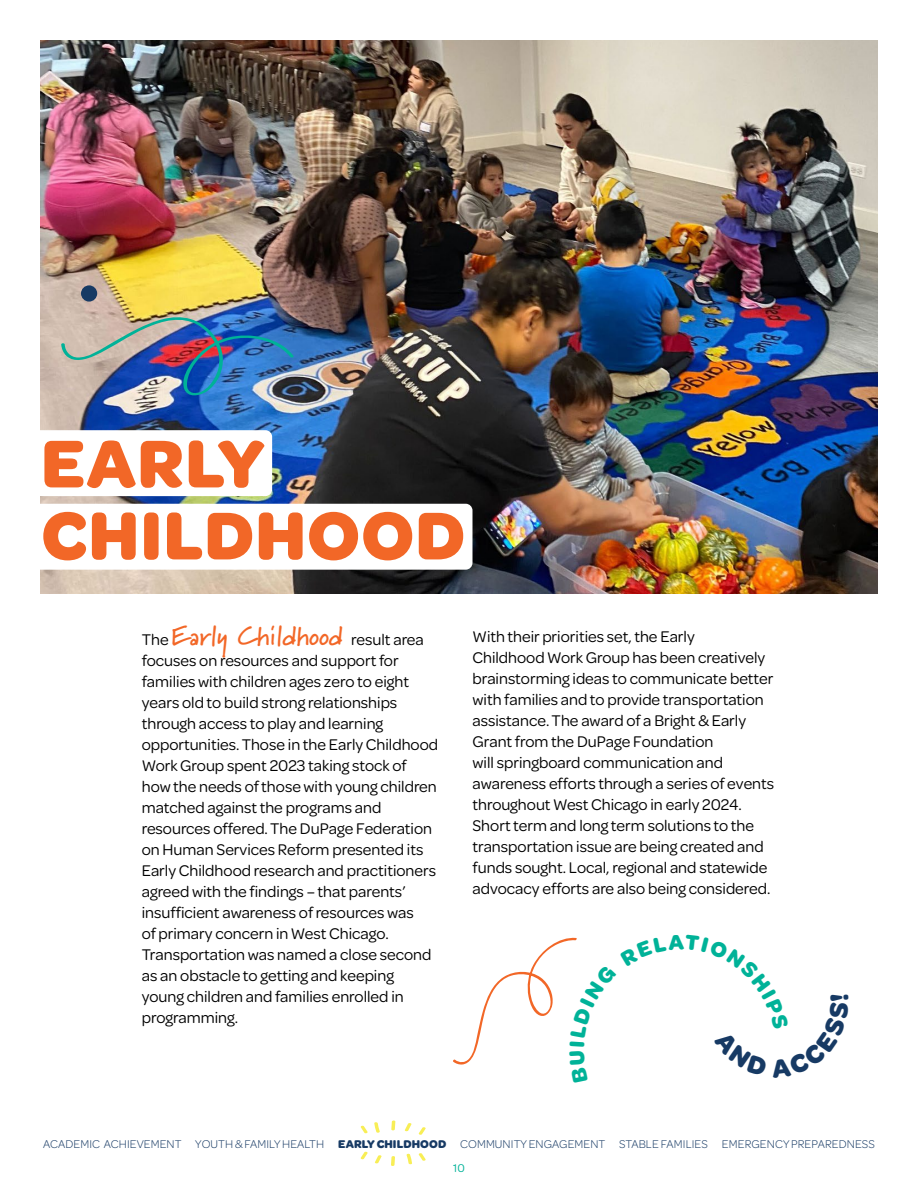
<style>
.page{position:relative;width:918px;height:1188px;background:#fff}
.page>*{position:absolute;margin:0;border:0;box-sizing:border-box;transform-origin:0 0}
.t1{font:700 72px/72px "Omnes";letter-spacing:.02em;color:#f26727}
.t2{font:700 27px "Marydale";color:#f26727}
.t3{font:16.5px/21px "Omnes";color:#000}
.t4{font:300 12px/24.3px "Omnes";letter-spacing:.01em;color:#173a64;text-align:center}
.s1{font-family:"Omnes";font-weight:400;font-size:16.5px;color:#000}
.s2{font-weight:700}
.s3{font-weight:400;color:#00b298}
</style>
<div class="page">
<img style="left:40px;top:40px;width:838px;height:554px">
<div style="left:0;top:430px;width:272px;height:66px;background:#fff;border-radius:7px"></div>
<div style="left:0;top:504px;width:472px;height:66px;background:#fff;border-radius:7px"></div>
<svg style="left:374px;top:1122px;width:6px;height:11px"></svg>
<svg style="left:391px;top:1120px;width:4px;height:11px"></svg>
<svg style="left:404px;top:1123px;width:8px;height:9px"></svg>
<svg style="left:418px;top:1127px;width:8px;height:8px"></svg>
<svg style="left:360px;top:1125px;width:8px;height:9px"></svg>
<svg style="left:406px;top:1153px;width:6px;height:12px"></svg>
<svg style="left:391px;top:1156px;width:4px;height:10px"></svg>
<svg style="left:375px;top:1155px;width:7px;height:9px"></svg>
<svg style="left:360px;top:1151px;width:8px;height:9px"></svg>
<svg style="left:418px;top:1153px;width:8px;height:8px"></svg>
<img style="left:61px;top:314px;width:234px;height:84px">
<div style="left:81px;top:285px;width:16px;height:17px;background:#173a64;border-radius:50%"></div>
<svg style="left:453px;top:937px;width:124px;height:128px"></svg>
<h1 class="t1" style="left:41px;top:423px;width:425px">EARLY<br>CHILDHOOD</h1>
<h2 class="t2" style="left:142px;top:620px;width:284px"><span class="s1">The</span> Early Childhood <span class="s1">result area</span></h2>
<p class="t3" style="left:142px;top:649px;width:298px">focuses on resources and support for families with children ages zero to eight years old to build strong relationships through access to play and learning opportunities. Those in the Early Childhood Work Group spent 2023 taking stock of how the needs of those with young children matched against the programs and resources offered. The DuPage Federation on Human Services Reform presented its Early Childhood research and practitioners agreed with the findings – that parents’ insufficient awareness of resources was<br>of primary concern in West Chicago.<br>Transportation was named a close second as an obstacle to getting and keeping young children and families enrolled in programming.</p>
<p class="t3" style="left:473px;top:625px;width:303px">With their priorities set, the Early<br>Childhood Work Group has been creatively brainstorming ideas to communicate better with families and to provide transportation assistance. The award of a Bright &amp; Early Grant from the DuPage Foundation<br>will springboard communication and awareness efforts through a series of events throughout West Chicago in early 2024.<br>Short term and long term solutions to the transportation issue are being created and funds sought. Local, regional and statewide advocacy efforts are also being considered.</p>
<p class="t4" style="left:43px;top:1131px;width:833px">ACADEMIC ACHIEVEMENT YOUTH &amp; FAMILY HEALTH <span class="s2">EARLY CHILDHOOD</span> COMMUNITY ENGAGEMENT STABLE FAMILIES EMERGENCY PREPAREDNESS<br><span class="s3">10</span></p>
</div>
